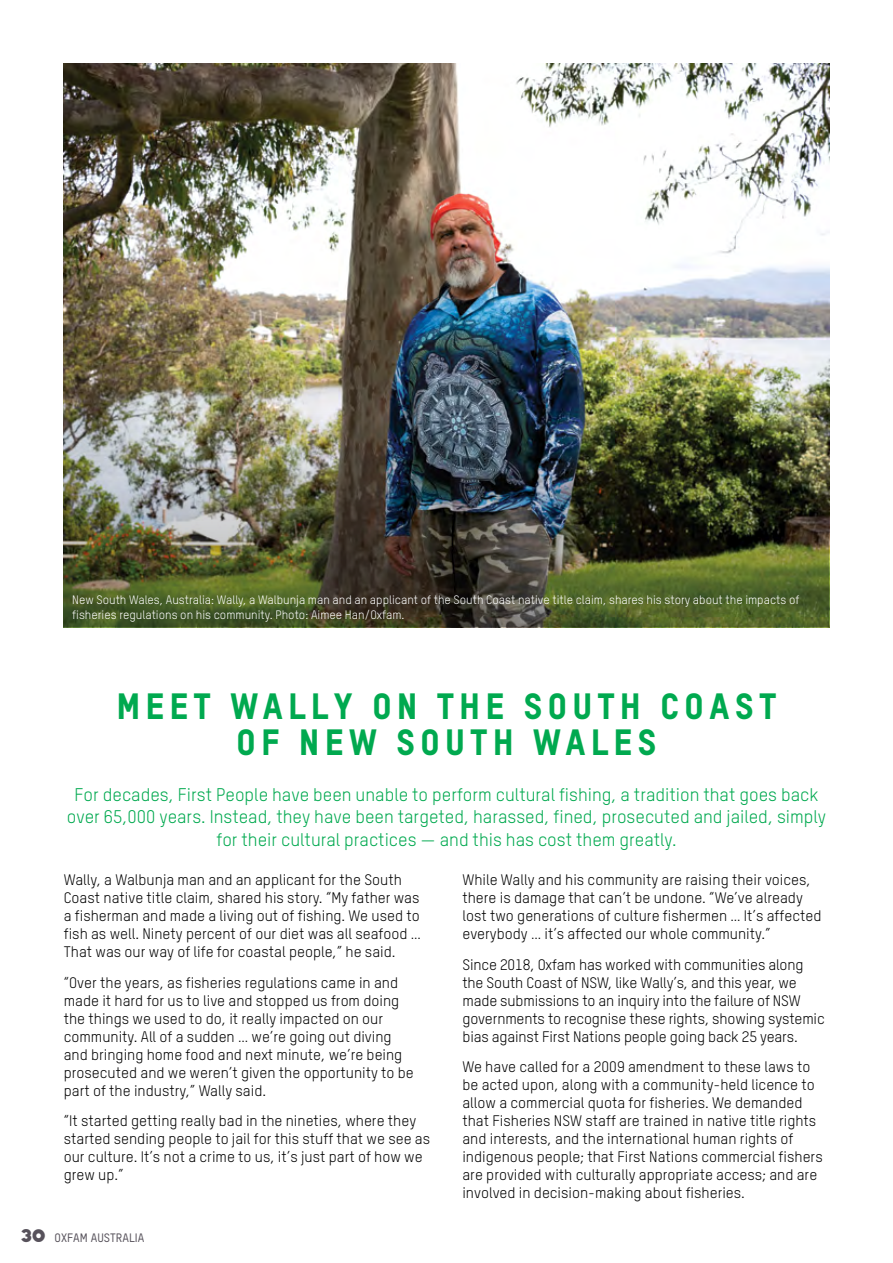
<style>
.page{position:relative;width:893px;height:1263px;background:#fff}
.page>*{position:absolute;margin:0;border:0;box-sizing:border-box;transform-origin:0 0}
.t1{font:36px/36px "Oxfam TSTARPRO Headline";letter-spacing:.14em;color:#00a94f;text-align:center}
.t2{font:18px/22.5px "Oxfam TSTARPRO";color:#00a94f;text-align:center}
.t3{font:15px/18px "Oxfam TSTARPRO";color:#000}
.t4{font:12px/15px "Oxfam TSTARPRO";color:#fff}
.t5{font:500 12px "Oxfam TSTARPRO";color:#57525b}
.s1{font-family:"Oxfam Global Headline";font-weight:400;font-size:18px}
</style>
<div class="page">
<img style="left:64px;top:64px;width:765px;height:348px">
<img style="left:64px;top:412px;width:765px;height:215px">
<p class="t4" style="left:72px;top:592px;width:729px">New South Wales, Australia: Wally, a Walbunja man and an applicant of the South Coast native title claim, shares his story about the impacts of fisheries regulations on his community. Photo: Aimee Han/Oxfam.</p>
<h1 class="t1" style="left:117px;top:687px;width:661px">MEET WALLY ON THE SOUTH COAST<br>OF NEW SOUTH WALES</h1>
<p class="t2" style="left:67px;top:783px;width:761px">For decades, First People have been unable to perform cultural fishing, a tradition that goes back over 65,000 years. Instead, they have been targeted, harassed, fined, prosecuted and jailed, simply for their cultural practices — and this has cost them greatly.</p>
<p class="t3" style="left:64px;top:870px;width:359px">Wally, a Walbunja man and an applicant for the South Coast native title claim, shared his story. “My father was a fisherman and made a living out of fishing. We used to fish as well. Ninety percent of our diet was all seafood … That was our way of life for coastal people,” he said.</p>
<p class="t3" style="left:64px;top:973px;width:352px">“Over the years, as fisheries regulations came in and made it hard for us to live and stopped us from doing the things we used to do, it really impacted on our community. All of a sudden … we’re going out diving and bringing home food and next minute, we’re being prosecuted and we weren’t given the opportunity to be part of the industry,” Wally said.</p>
<p class="t3" style="left:64px;top:1112px;width:368px">“It started getting really bad in the nineties, where they started sending people to jail for this stuff that we see as our culture. It’s not a crime to us, it’s just part of how we grew up.”</p>
<p class="t3" style="left:462px;top:870px;width:361px">While Wally and his community are raising their voices, there is damage that can’t be undone. “We’ve already lost two generations of culture fishermen … It’s affected everybody … it’s affected our whole community.”</p>
<p class="t3" style="left:462px;top:955px;width:364px">Since 2018, Oxfam has worked with communities along the South Coast of NSW, like Wally’s, and this year, we made submissions to an inquiry into the failure of NSW governments to recognise these rights, showing systemic bias against First Nations people going back 25 years.</p>
<p class="t3" style="left:462px;top:1058px;width:362px">We have called for a 2009 amendment to these laws to be acted upon, along with a community-held licence to allow a commercial quota for fisheries. We demanded that Fisheries NSW staff are trained in native title rights and interests, and the international human rights of indigenous people; that First Nations commercial fishers are provided with culturally appropriate access; and are involved in decision-making about fisheries.</p>
<p class="t5" style="left:21px;top:1230px;width:125px"><span class="s1">30</span> OXFAM AUSTRALIA</p>
</div>
